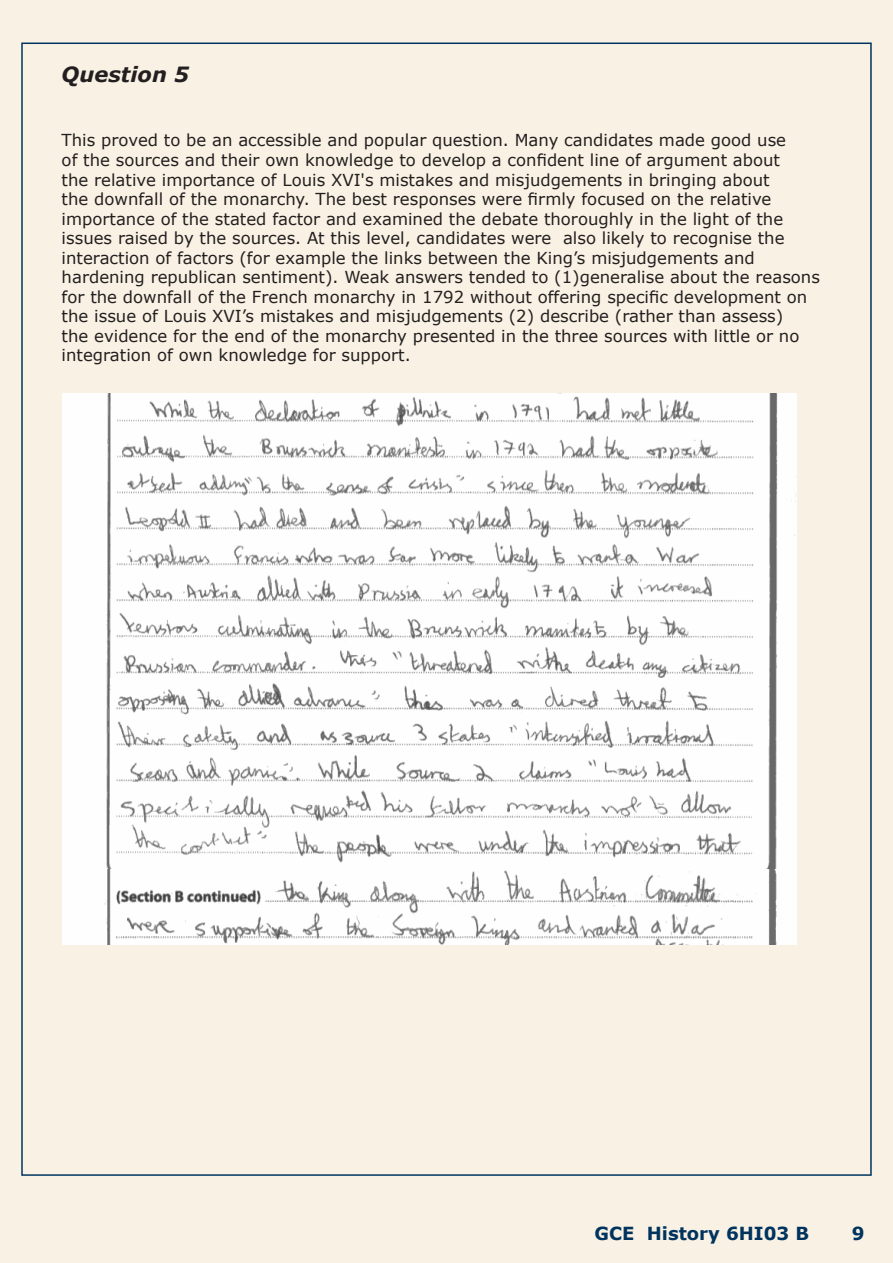
<style>
.page{position:relative;width:893px;height:1263px;background:#f9f2e4}
.page>*{position:absolute;margin:0;border:0;box-sizing:border-box;transform-origin:0 0}
.t1{font:italic 700 21px "Verdana";color:#231f20}
.t2{font:700 18px "Verdana";color:#00345e}
.t3{font:16.5px/19.5px "Verdana";color:#231f20}
</style>
<div class="page">
<img style="left:63px;top:394px;width:733px;height:550px">
<p class="t1" style="left:62px;top:61px;width:129px">Question 5</p>
<p class="t3" style="left:62px;top:130px;width:760px">This proved to be an accessible and popular question. Many candidates made good use<br>of the sources and their own knowledge to develop a confident line of argument about<br>the relative importance of Louis XVI's mistakes and misjudgements in bringing about<br>the downfall of the monarchy. The best responses were firmly focused on the relative importance of the stated factor and examined the debate thoroughly in the light of the issues raised by the sources. At this level, candidates were also likely to recognise the interaction of factors (for example the links between the King’s misjudgements and hardening republican sentiment). Weak answers tended to (1)generalise about the reasons for the downfall of the French monarchy in 1792 without offering specific development on the issue of Louis XVI’s mistakes and misjudgements (2) describe (rather than assess)<br>the evidence for the end of the monarchy presented in the three sources with little or no integration of own knowledge for support.</p>
<p class="t2" style="left:594px;top:1222px;width:216px">GCE History 6HI03 B</p>
<p class="t2" style="left:852px;top:1222px;width:14px">9</p>
</div>
